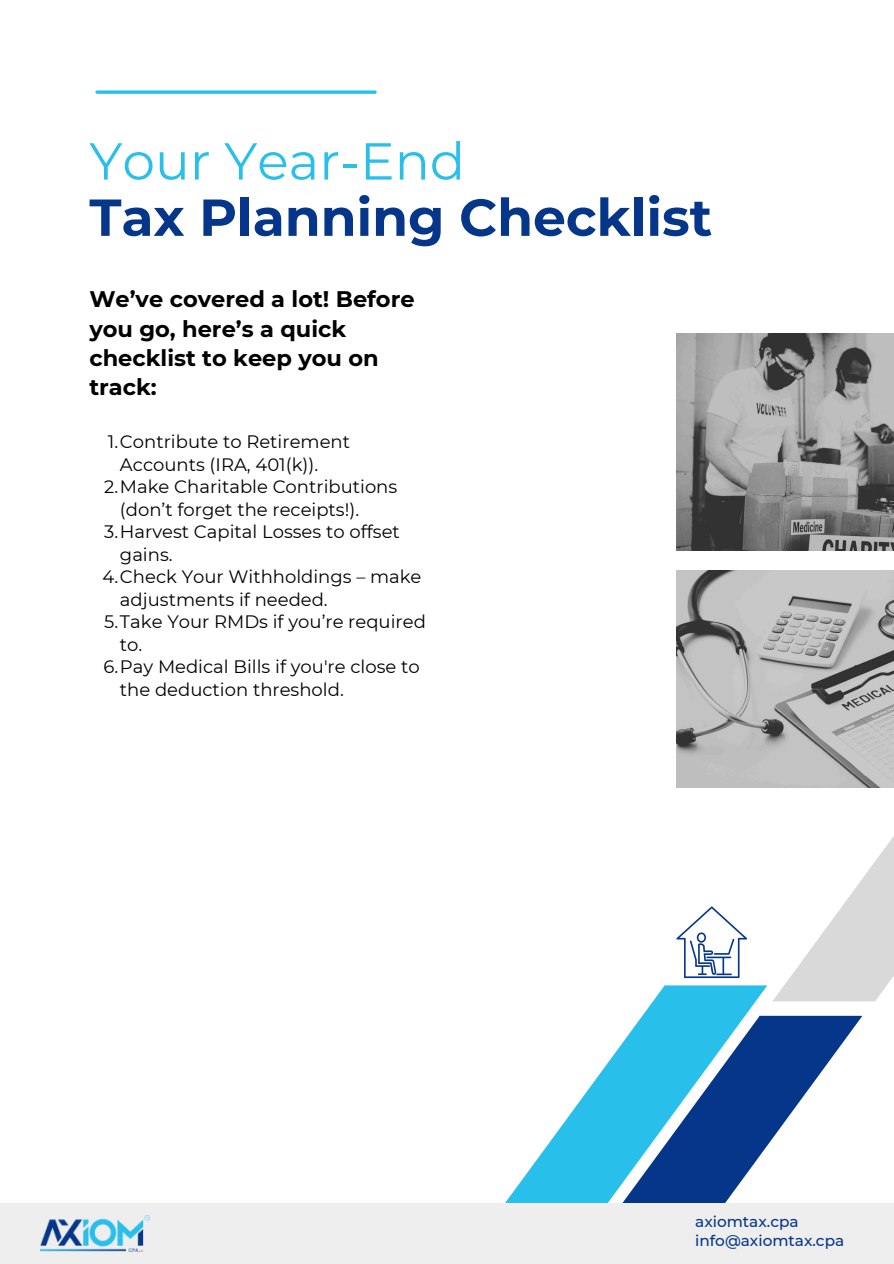
<style>
.page{position:relative;width:894px;height:1264px;background:#fff}
.page>*{position:absolute;margin:0;border:0;box-sizing:border-box;transform-origin:0 0}
.t1{font:700 51.9px/56.2px "Montserrat";color:#053689}
.t2{font:700 22.5px/29.2px "Montserrat";color:#000}
.t3{font:18px/22.5px "Montserrat";color:#000}
.t4{font:500 15.3px "Montserrat";color:#053689}
.s1{font-weight:400;color:#28bfeb}
</style>
<div class="page">
<svg style="left:767px;top:1015px;width:95px;height:131px"></svg>
<svg style="left:772px;top:787px;width:121px;height:214px"></svg>
<svg style="left:506px;top:985px;width:261px;height:217px"></svg>
<div style="left:0;top:1202px;width:893px;height:61px;background:#eee"></div>
<img style="left:41px;top:1215px;width:109px;height:36px">
<img style="left:676px;top:333px;width:217px;height:217px">
<img style="left:676px;top:570px;width:217px;height:217px">
<svg style="left:676px;top:906px;width:71px;height:72px"></svg>
<svg style="left:97px;top:90px;width:278px;height:4px"></svg>
<p class="t1" style="left:89px;top:133px;width:624px"><span class="s1">Your Year-End<br></span>Tax Planning Checklist</p>
<p class="t2" style="left:89px;top:285px;width:326px">We’ve covered a lot! Before you go, here’s a quick checklist to keep you on track:</p>
<p class="t3" style="left:120px;top:430px;width:231px;text-indent:-12px">1.Contribute to Retirement<br>Accounts (IRA, 401(k)).</p>
<p class="t3" style="left:120px;top:475px;width:279px;text-indent:-16px">2.Make Charitable Contributions (don’t forget the receipts!).</p>
<p class="t3" style="left:120px;top:520px;width:281px;text-indent:-16px">3.Harvest Capital Losses to offset gains.</p>
<p class="t3" style="left:120px;top:565px;width:303px;text-indent:-18px">4.Check Your Withholdings – make adjustments if needed.</p>
<p class="t3" style="left:120px;top:610px;width:307px;text-indent:-16px">5.Take Your RMDs if you’re required to.</p>
<p class="t3" style="left:120px;top:655px;width:301px;text-indent:-17px">6.Pay Medical Bills if you're close to the deduction threshold.</p>
<h2 class="t4" style="left:695px;top:1212px;width:105px">axiomtax.cpa</h2>
<p class="t4" style="left:695px;top:1231px;width:150px">info@axiomtax.cpa</p>
</div>
